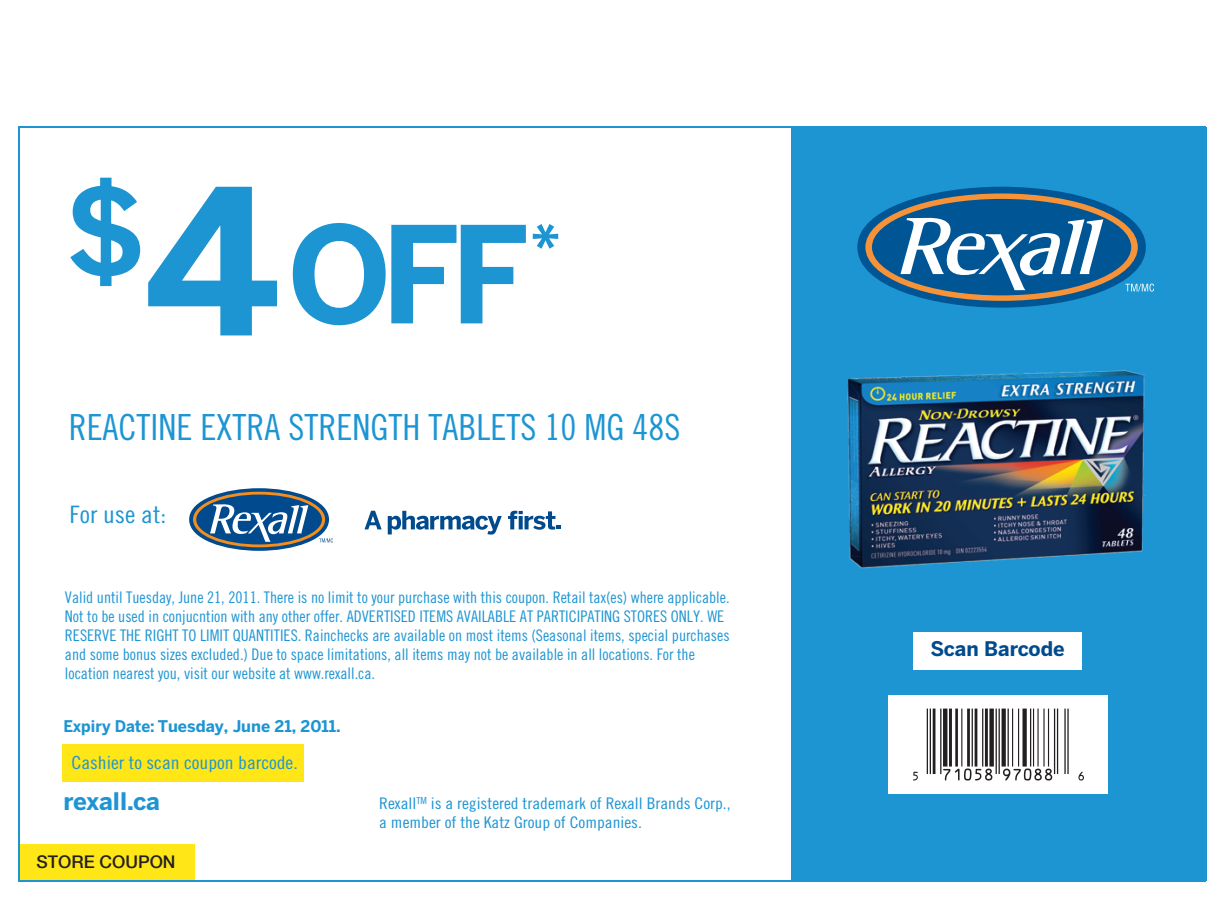
<style>
.page{position:relative;width:1224px;height:900px;background:#fff}
.page>*{position:absolute;margin:0;border:0;box-sizing:border-box;transform-origin:0 0}
.t1{font:700 133.2px "Benton Sans";color:#1d95d3}
.t2{font:700 56px "Benton Sans";color:#1d95d3}
.t3{font:36px "Trade Gothic Cond Eighteen";color:#1d95d3}
.t4{font:700 24px "Benton Sans";letter-spacing:-.01em;color:#1d95d3}
.t5{font:24px "Trade Gothic Cond Eighteen";color:#1d95d3;scale:1.1 1}
.t6{font:700 20px "Benton Sans";letter-spacing:-.005em;color:#004a8d}
.t7{font:18px "Trade Gothic Cond Eighteen";color:#1d95d3;scale:1.1 1}
.t8{font:500 17.4px "Helvetica Neue";color:#231f20}
.t9{font:16px/19.2px "Trade Gothic Cond Eighteen";color:#1d95d3}
.t10{font:16px/19.2px "Trade Gothic Cond Eighteen";color:#1d95d3;scale:1.1 1}
.t11{font:700 16px "Benton Sans";color:#1d95d3;scale:.96 1}
.s1{font-size:201px}
</style>
<div class="page">
<div style="left:791px;top:127px;width:416px;height:754px;background:#1d95d3"></div>
<div style="left:913px;top:632px;width:169px;height:37px;background:#fff"></div>
<div style="left:18px;top:845px;width:176px;height:37px;background:#ffe616"></div>
<div style="left:62px;top:745px;width:241px;height:37px;background:#ffe616"></div>
<div style="left:888px;top:695px;width:220px;height:98px;background:#fff"></div>
<div style="left:857px;top:187px;width:289px;height:121px;background:#005595;border-radius:50%"></div>
<svg style="left:865px;top:193px;width:273px;height:108px;fill:#f69238"></svg>
<div style="left:872px;top:199px;width:259px;height:96px;background:#005595;border-radius:50%"></div>
<svg style="left:900px;top:218px;width:254px;height:90px"></svg>
<img style="left:847px;top:370px;width:299px;height:199px">
<svg style="left:189px;top:488px;width:140px;height:63px"></svg>
<svg style="left:193px;top:492px;width:140px;height:55px"></svg>
<svg style="left:365px;top:511px;width:17px;height:18px"></svg>
<svg style="left:388px;top:511px;width:114px;height:24px"></svg>
<svg style="left:508px;top:511px;width:53px;height:19px"></svg>
<svg style="left:913px;top:709px;width:171px;height:72px"></svg>
<h1 class="t1" style="left:65px;top:196px;width:465px"><sup>$</sup><span class="s1">4</span>OFF</h1>
<h2 class="t2" style="left:531px;top:212px;width:30px">*</h2>
<h3 class="t3" style="left:69px;top:405px;width:613px">REACTINE EXTRA STRENGTH TABLETS 10 MG 48S</h3>
<h3 class="t5" style="left:69px;top:500px;width:89px">For use at:</h3>
<p class="t9" style="left:65px;top:587px;width:666px">Valid until Tuesday, June 21, 2011. There is no limit to your purchase with this coupon. Retail tax(es) where applicable.<br>Not to be used in conjucntion with any other offer. ADVERTISED ITEMS AVAILABLE AT PARTICIPATING STORES ONLY. WE RESERVE THE RIGHT TO LIMIT QUANTITIES. Rainchecks are available on most items (Seasonal items, special purchases and some bonus sizes excluded.) Due to space limitations, all items may not be available in all locations. For the location nearest you, visit our website at www.rexall.ca.</p>
<p class="t11" style="left:63px;top:716px;width:290px">Expiry Date: Tuesday, June 21, 2011.</p>
<p class="t7" style="left:71px;top:752px;width:207px">Cashier to scan coupon barcode.</p>
<h3 class="t4" style="left:63px;top:787px;width:98px">rexall.ca</h3>
<p class="t10" style="left:379px;top:794px;width:321px">Rexall<sup>TM</sup> is a registered trademark of Rexall Brands Corp., a member of the Katz Group of Companies.</p>
<p class="t8" style="left:37px;top:851px;width:140px">STORE COUPON</p>
<p class="t6" style="left:930px;top:637px;width:136px">Scan Barcode</p>
</div>
